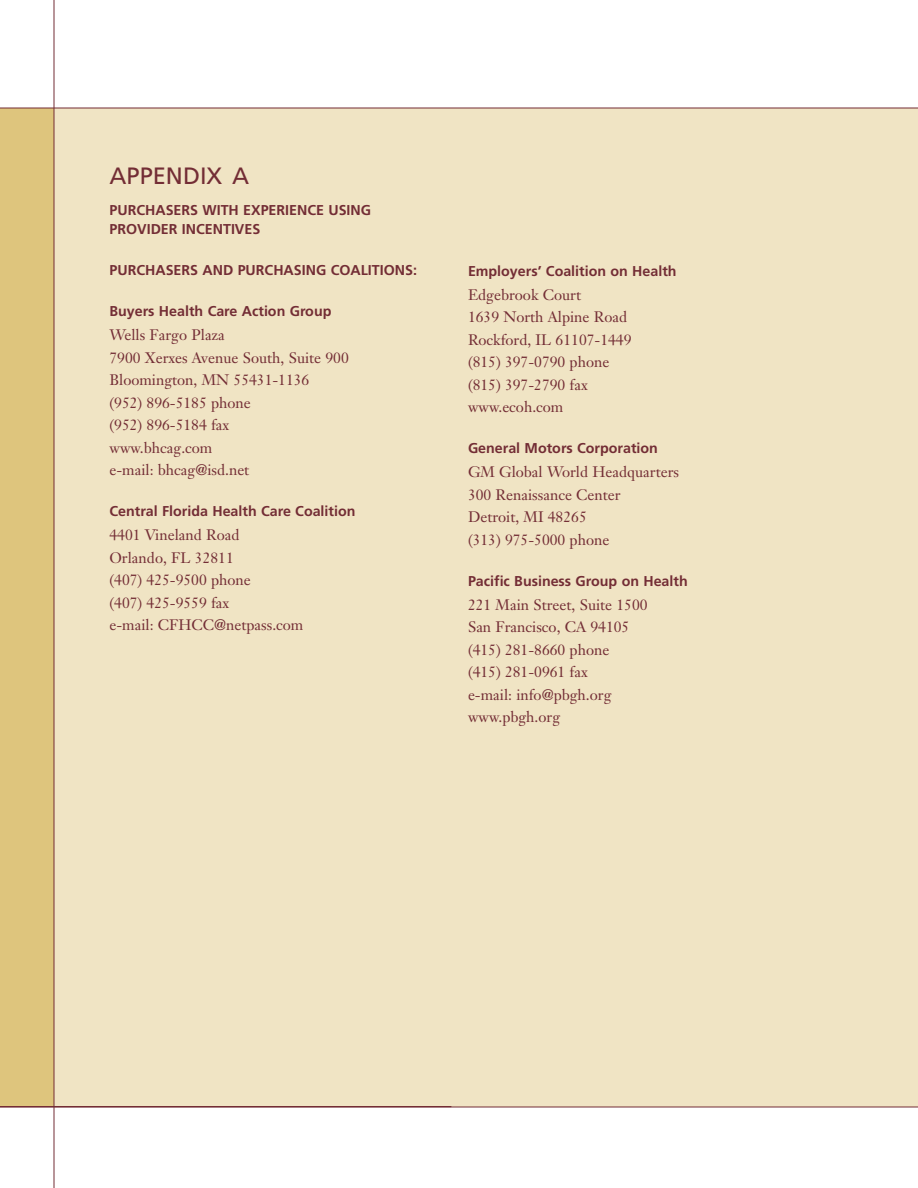
<style>
.page{position:relative;width:918px;height:1188px;background:#fff}
.page>*{position:absolute;margin:0;border:0;box-sizing:border-box;transform-origin:0 0}
.t1{font:23.7px "Frutiger";color:#732d35}
.t2{font:15px/22.5px "Janson Text";color:#732d35}
.t3{font:700 14.25px/19.5px "Frutiger";color:#732d35}
</style>
<div class="page">
<div style="left:54px;top:108px;width:864px;height:999px;background:#f0e4c4"></div>
<div style="left:1px;top:108px;width:53px;height:999px;background:#dec57d"></div>
<hr style="left:54px;top:0;width:1px;height:1188px;background:#732d35">
<hr style="left:0;top:1106px;width:451px;height:1px;background:#732d35">
<hr style="left:0;top:108px;width:918px;height:1px;background:#732d35">
<hr style="left:0;top:1107px;width:918px;height:1px;background:#732d35">
<h1 class="t1" style="left:110px;top:166px;width:141px">APPENDIX A</h1>
<p class="t3" style="left:110px;top:201px;width:263px">PURCHASERS WITH EXPERIENCE USING<br>PROVIDER INCENTIVES</p>
<p class="t3" style="left:110px;top:262px;width:309px">PURCHASERS AND PURCHASING COALITIONS:</p>
<p class="t3" style="left:110px;top:303px;width:223px">Buyers Health Care Action Group</p>
<p class="t2" style="left:110px;top:325px;width:241px">Wells Fargo Plaza<br>7900 Xerxes Avenue South, Suite 900<br>Bloomington, MN 55431-1136<br>(952) 896-5185 phone<br>(952) 896-5184 fax<br>www.bhcag.com<br>e-mail: bhcag@isd.net</p>
<p class="t3" style="left:110px;top:503px;width:247px">Central Florida Health Care Coalition</p>
<p class="t2" style="left:110px;top:525px;width:195px">4401 Vineland Road<br>Orlando, FL 32811<br>(407) 425-9500 phone<br>(407) 425-9559 fax<br>e-mail: CFHCC@netpass.com</p>
<p class="t3" style="left:468px;top:262px;width:210px">Employers’ Coalition on Health</p>
<p class="t2" style="left:468px;top:285px;width:165px">Edgebrook Court<br>1639 North Alpine Road<br>Rockford, IL 61107-1449 (815) 397-0790 phone (815) 397-2790 fax www.ecoh.com</p>
<p class="t3" style="left:468px;top:440px;width:191px">General Motors Corporation</p>
<p class="t2" style="left:468px;top:462px;width:213px">GM Global World Headquarters<br>300 Renaissance Center<br>Detroit, MI 48265<br>(313) 975-5000 phone</p>
<p class="t3" style="left:468px;top:572px;width:221px">Pacific Business Group on Health</p>
<p class="t2" style="left:468px;top:595px;width:181px">221 Main Street, Suite 1500<br>San Francisco, CA 94105 (415) 281-8660 phone<br>(415) 281-0961 fax<br>e-mail: info@pbgh.org www.pbgh.org</p>
</div>
